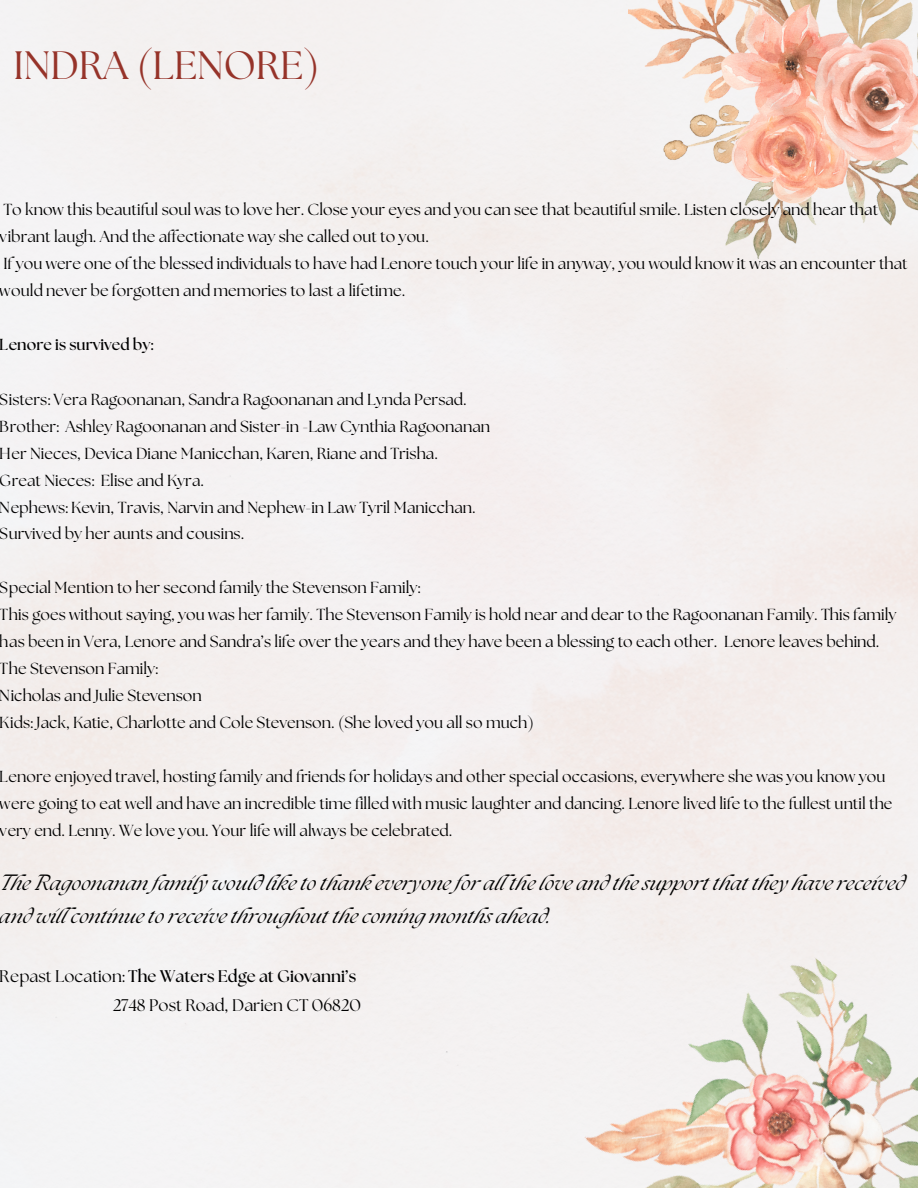
<style>
.page{position:relative;width:918px;height:1188px;background:#fff}
.page>*{position:absolute;margin:0;border:0;box-sizing:border-box;transform-origin:0 0}
.t1{font:39.45px "The Seasons";color:#963329}
.t2{font:italic 19.35px/33.2px "The Seasons";color:#000}
.t3{font:700 16.8px "The Seasons";color:#000}
.t4{font:16.8px "The Seasons";color:#000}
.t5{font:15.9px/27px "The Seasons";color:#000}
.t6{font:700 15.9px "The Seasons";color:#000}
.s1{font-weight:400}
</style>
<div class="page">
<img style="left:629px;top:0;width:289px;height:258px">
<img style="left:553px;top:913px;width:365px;height:275px">
<p class="t1" style="left:13px;top:47px;width:307px">INDRA (LENORE)</p>
<p class="t5" style="left:0;top:197px;width:880px">To know this beautiful soul was to love her. Close your eyes and you can see that beautiful smile. Listen closely and hear that vibrant laugh. And the affectionate way she called out to you.</p>
<h3 class="t5" style="left:0;top:251px;width:909px">If you were one of the blessed individuals to have had Lenore touch your life in anyway, you would know it was an encounter that would never be forgotten and memories to last a lifetime.</h3>
<p class="t6" style="left:0;top:337px;width:155px">Lenore is survived by:</p>
<p class="t5" style="left:0;top:387px;width:468px">Sisters: Vera Ragoonanan, Sandra Ragoonanan and Lynda Persad.</p>
<p class="t5" style="left:0;top:414px;width:492px">Brother: Ashley Ragoonanan and Sister-in -Law Cynthia Ragoonanan</p>
<p class="t5" style="left:0;top:441px;width:439px">Her Nieces, Devica Diane Manicchan, Karen, Riane and Trisha.</p>
<p class="t5" style="left:0;top:468px;width:206px">Great Nieces: Elise and Kyra.</p>
<p class="t5" style="left:0;top:495px;width:477px">Nephews: Kevin, Travis, Narvin and Nephew-in Law Tyril Manicchan.</p>
<p class="t5" style="left:0;top:521px;width:246px">Survived by her aunts and cousins.</p>
<p class="t5" style="left:0;top:575px;width:422px">Special Mention to her second family the Stevenson Family:</p>
<p class="t5" style="left:0;top:602px;width:898px">This goes without saying, you was her family. The Stevenson Family is hold near and dear to the Ragoonanan Family. This family has been in Vera, Lenore and Sandra’s life over the years and they have been a blessing to each other. Lenore leaves behind.</p>
<p class="t5" style="left:0;top:656px;width:160px">The Stevenson Family:</p>
<p class="t5" style="left:0;top:683px;width:203px">Nicholas and Julie Stevenson</p>
<p class="t5" style="left:0;top:710px;width:535px">Kids: Jack, Katie, Charlotte and Cole Stevenson. (She loved you all so much)</p>
<p class="t5" style="left:0;top:764px;width:894px">Lenore enjoyed travel, hosting family and friends for holidays and other special occasions, everywhere she was you know you were going to eat well and have an incredible time filled with music laughter and dancing. Lenore lived life to the fullest until the very end. Lenny. We love you. Your life will always be celebrated.</p>
<h2 class="t2" style="left:0;top:868px;width:907px">The Ragoonanan family would like to thank everyone for althe love and the support that they have received and wilcontinue to receive throughout the coming months ahead.</h2>
<p class="t3" style="left:0;top:968px;width:358px"><span class="s1">Repast Location:</span> The Waters Edge at Giovanni’s</p>
<p class="t4" style="left:113px;top:997px;width:249px">2748 Post Road, Darien CT 06820</p>
</div>
